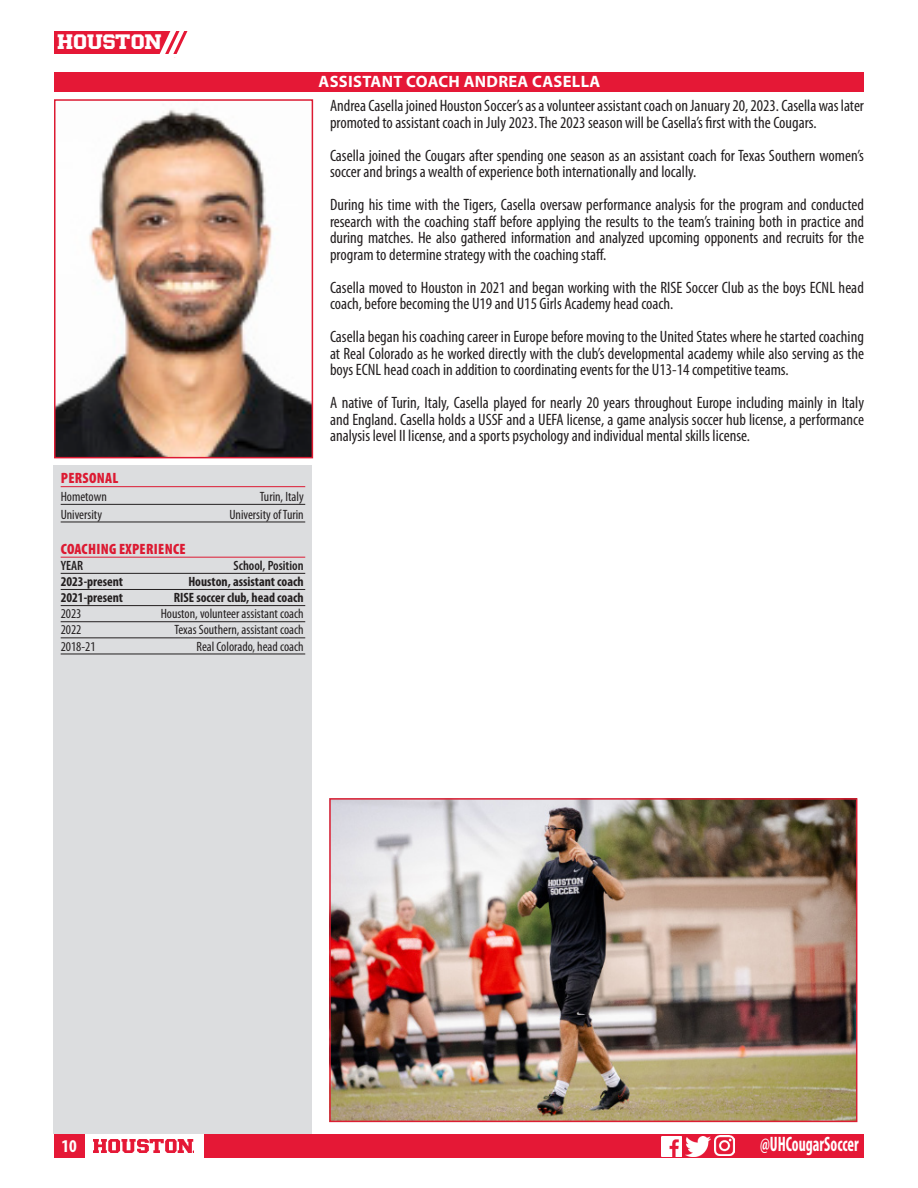
<style>
.page{position:relative;width:918px;height:1188px;background:#fff}
.page>*{position:absolute;margin:0;border:0;box-sizing:border-box;transform-origin:0 0}
.t1{font:700 condensed 21px "Myriad Pro";color:#fff;scale:.75 1}
.t2{font:21px "NCAA Houston Cougars";letter-spacing:-.005em;color:#fff;scale:.9 1}
.t3{font:700 condensed 18px "Myriad Pro";color:#fff}
.t4{font:condensed 16.5px/16.5px "Myriad Pro";color:#231f20}
.t5{font:700 16.5px "Myriad Pro";letter-spacing:.02em;color:#fff}
.t6{font:900 condensed 15px "Myriad Pro";letter-spacing:.02em;color:#dc1a32}
.t7{font:condensed 13.5px "Myriad Pro";color:#231f20}
.t8{font:700 condensed 13.5px "Myriad Pro";color:#231f20}
.t9{font:600 condensed 13.5px "Myriad Pro";color:#231f20}
</style>
<div class="page">
<div style="left:54px;top:30px;width:117px;height:24px;background:#e51836"></div>
<svg style="left:159px;top:30px;width:29px;height:28px"></svg>
<hr style="left:54px;top:54px;width:126px;height:3px;background:#fff">
<div style="left:54px;top:1134px;width:30px;height:24px;background:#e51836"></div>
<img style="left:93px;top:1140px;width:101px;height:12px">
<div style="left:204px;top:1134px;width:660px;height:24px;background:#e51836"></div>
<img style="left:686px;top:1136px;width:25px;height:20px">
<img style="left:662px;top:1136px;width:20px;height:20px">
<img style="left:714px;top:1136px;width:20px;height:20px">
<div style="left:58px;top:34px;width:104px;height:15px;background:#e51836"></div>
<div style="left:55px;top:72px;width:809px;height:20px;background:#e51836"></div>
<img style="left:57px;top:109px;width:253px;height:346px">
<div style="left:54px;top:99px;width:259px;height:359px;border:2px solid #dc1a32"></div>
<div style="left:54px;top:465px;width:258px;height:669px;background:#dcdddf"></div>
<hr style="left:61px;top:486px;width:244px;height:1px;background:#dc1a32">
<hr style="left:61px;top:504px;width:244px;height:1px;background:#231f20">
<hr style="left:61px;top:522px;width:244px;height:1px;background:#231f20">
<hr style="left:61px;top:557px;width:244px;height:1px;background:#dc1a32">
<hr style="left:61px;top:573px;width:244px;height:1px;background:#231f20">
<hr style="left:61px;top:589px;width:244px;height:1px;background:#231f20">
<hr style="left:61px;top:605px;width:244px;height:1px;background:#231f20">
<hr style="left:61px;top:621px;width:244px;height:1px;background:#231f20">
<hr style="left:61px;top:638px;width:244px;height:1px;background:#231f20">
<hr style="left:61px;top:654px;width:244px;height:1px;background:#231f20">
<img style="left:332px;top:801px;width:522px;height:318px">
<div style="left:329px;top:798px;width:528px;height:324px;border:2px solid #dc1e32"></div>
<p class="t2" style="left:58px;top:34px;width:117px">HOUSTON</p>
<p class="t6" style="left:61px;top:469px;width:59px">PERSONAL</p>
<p class="t7" style="left:61px;top:488px;width:48px">Hometown</p>
<p class="t7" style="left:260px;top:488px;width:45px">Turin, Italy</p>
<p class="t7" style="left:61px;top:506px;width:43px">University</p>
<p class="t7" style="left:229px;top:506px;width:76px">University of Turin</p>
<p class="t6" style="left:61px;top:539px;width:126px">COACHING EXPERIENCE</p>
<p class="t9" style="left:61px;top:557px;width:24px">YEAR</p>
<p class="t9" style="left:234px;top:557px;width:72px">School, Position</p>
<p class="t8" style="left:61px;top:573px;width:64px">2023-present</p>
<p class="t8" style="left:188px;top:573px;width:117px">Houston, assistant coach</p>
<p class="t8" style="left:61px;top:589px;width:64px">2021-present</p>
<p class="t8" style="left:174px;top:589px;width:131px">RISE soccer club, head coach</p>
<p class="t7" style="left:61px;top:606px;width:22px">2023</p>
<p class="t7" style="left:161px;top:606px;width:145px">Houston, volunteer assistant coach</p>
<p class="t7" style="left:61px;top:622px;width:22px">2022</p>
<p class="t7" style="left:174px;top:622px;width:131px">Texas Southern, assistant coach</p>
<p class="t7" style="left:61px;top:638px;width:36px">2018-21</p>
<p class="t7" style="left:196px;top:638px;width:109px">Real Colorado, head coach</p>
<p class="t5" style="left:319px;top:71px;width:283px">ASSISTANT COACH ANDREA CASELLA</p>
<p class="t4" style="left:330px;top:97px;width:536px">Andrea Casella joined Houston Soccer’s as a volunteer assistant coach on January 20, 2023. Casella was later promoted to assistant coach in July 2023. The 2023 season will be Casella’s first with the Cougars.</p>
<p class="t4" style="left:330px;top:147px;width:535px">Casella joined the Cougars after spending one season as an assistant coach for Texas Southern women’s soccer and brings a wealth of experience both internationally and locally.</p>
<p class="t4" style="left:330px;top:196px;width:536px;text-align:justify">During his time with the Tigers, Casella oversaw performance analysis for the program and conducted research with the coaching staff before applying the results to the team’s training both in practice and during matches. He also gathered information and analyzed upcoming opponents and recruits for the program to determine strategy with the coaching staff.</p>
<p class="t4" style="left:330px;top:279px;width:535px">Casella moved to Houston in 2021 and began working with the RISE Soccer Club as the boys ECNL head coach, before becoming the U19 and U15 Girls Academy head coach.</p>
<p class="t4" style="left:330px;top:328px;width:536px;text-align:justify">Casella began his coaching career in Europe before moving to the United States where he started coaching at Real Colorado as he worked directly with the club’s developmental academy while also serving as the boys ECNL head coach in addition to coordinating events for the U13-14 competitive teams.</p>
<p class="t4" style="left:330px;top:394px;width:536px;text-align:justify">A native of Turin, Italy, Casella played for nearly 20 years throughout Europe including mainly in Italy and England. Casella holds a USSF and a UEFA license, a game analysis soccer hub license, a performance analysis level II license, and a sports psychology and individual mental skills license.</p>
<p class="t3" style="left:61px;top:1135px;width:17px">10</p>
<p class="t1" style="left:760px;top:1131px;width:133px">@UHCougarSoccer</p>
</div>
